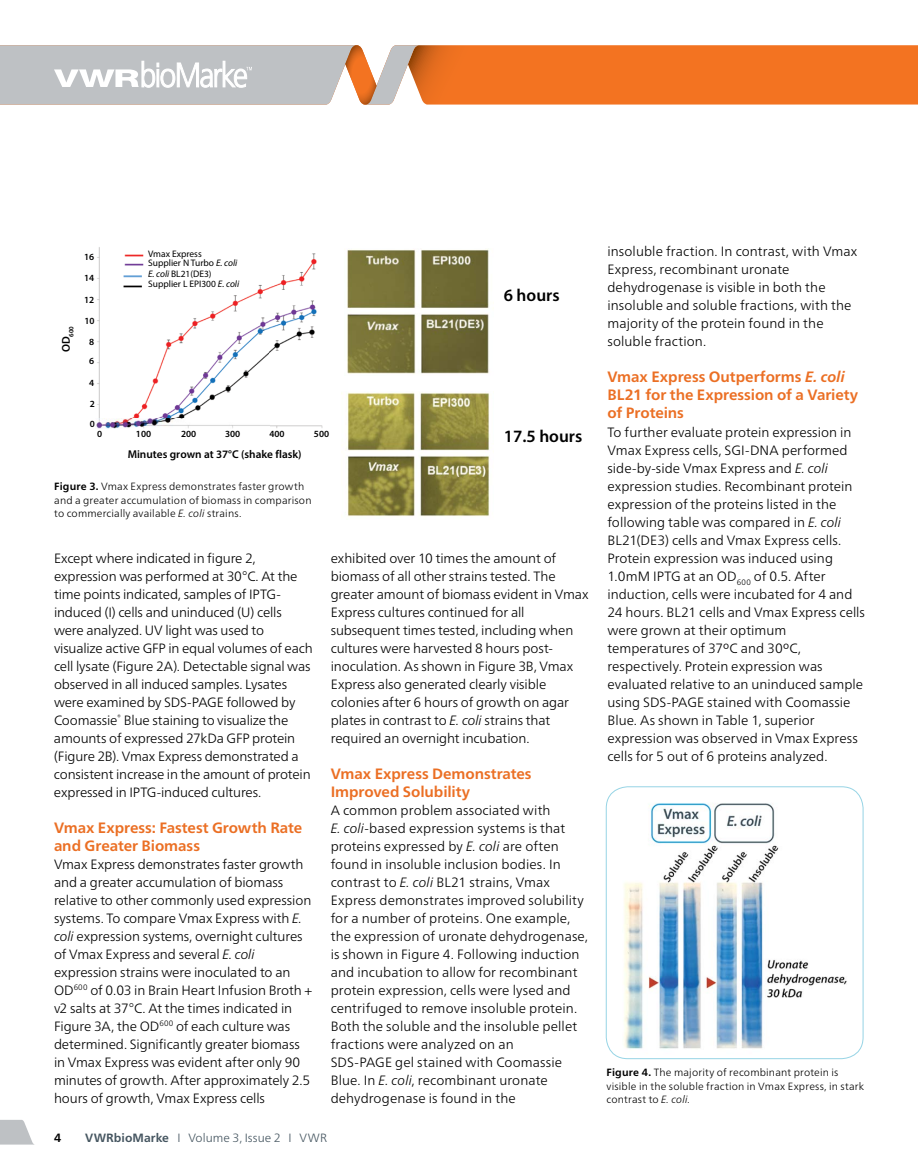
<style>
.page{position:relative;width:918px;height:1175px;background:#fff}
.page>*{position:absolute;margin:0;border:0;box-sizing:border-box;transform-origin:0 0}
.t1{font:600 17.4px "Myriad Pro";color:#000}
.t2{font:700 15px/18px "Frutiger Neue LTW1 G";color:#eb6f24}
.t3{font:300 13.5px/18px "Frutiger Neue LTW1 G";color:#000}
.t4{font:300 12px "Frutiger Neue LTW1 G";letter-spacing:.005em;color:#455560}
.t5{font:700 12px "Frutiger Neue LTW1 G";color:#000}
.t6{font:600 11.4px "Myriad Pro";color:#000}
.t7{font:300 10.5px/13.5px "Frutiger Neue LTW1 G";letter-spacing:.015em;color:#000}
.t8{font:9.45px/9.4px "Myriad Pro";color:#000}
.t9{font:600 9.45px/20.5px "Myriad Pro";color:#000;text-align:center}
.t10{font:600 6.6px "Myriad Pro";color:#000}
.s1{font-style:italic}
.s2{font-weight:700}
</style>
<div class="page">
<svg style="left:0;top:1120px;width:34px;height:24px"></svg>
<svg style="left:0;top:45px;width:918px;height:60px"></svg>
<img style="left:96px;top:247px;width:227px;height:182px">
<div style="left:144px;top:248px;width:96px;height:44px;background:#fff"></div>
<img style="left:347px;top:249px;width:142px;height:125px">
<img style="left:347px;top:392px;width:143px;height:125px">
<img style="left:624px;top:803px;width:232px;height:255px">
<div style="left:606px;top:786px;width:257px;height:273px;border:1px solid #96d4e5;border-radius:22px"></div>
<p class="t10" style="left:67px;top:352px;width:28px;rotate:-90deg"><sup>OD</sup>600</p>
<p class="t9" style="left:84px;top:246px;width:12px">16</p>
<p class="t9" style="left:84px;top:268px;width:12px">14</p>
<p class="t9" style="left:84px;top:289px;width:12px">12</p>
<p class="t9" style="left:85px;top:310px;width:12px">10<br>8</p>
<p class="t9" style="left:89px;top:351px;width:7px">6</p>
<p class="t9" style="left:89px;top:372px;width:7px">4</p>
<p class="t9" style="left:90px;top:394px;width:7px;line-height:19.5px;text-align:left">2<br>0</p>
<p class="t8" style="left:148px;top:249px;width:91px">Vmax Express<br>Supplier N Turbo <span class="s1">E. coli</span></p>
<p class="t8" style="left:148px;top:269px;width:93px"><span class="s1">E. coli</span> BL21(DE3)<br>Supplier L EPI300 <span class="s1">E. coli</span></p>
<p class="t9" style="left:97px;top:423px;width:7px">0</p>
<p class="t9" style="left:136px;top:423px;width:17px">100</p>
<p class="t9" style="left:181px;top:423px;width:17px">200</p>
<p class="t9" style="left:225px;top:423px;width:17px">300</p>
<p class="t9" style="left:270px;top:423px;width:17px">400</p>
<p class="t9" style="left:314px;top:423px;width:17px">500</p>
<p class="t6" style="left:128px;top:447px;width:176px">Minutes grown at 37°C (shake flask)</p>
<p class="t7" style="left:54px;top:479px;width:259px"><span class="s2">Figure 3.</span> Vmax Express demonstrates faster growth and a greater accumulation of biomass in comparison to commercially available <span class="s1">E. coli</span> strains.</p>
<p class="t1" style="left:504px;top:284px;width:57px">6 hours</p>
<p class="t1" style="left:504px;top:425px;width:80px">17.5 hours</p>
<p class="t3" style="left:54px;top:548px;width:260px">Except where indicated in figure 2, expression was performed at 30°C. At the time points indicated, samples of IPTG&shy;induced (I) cells and uninduced (U) cells were analyzed. UV light was used to visualize active GFP in equal volumes of each cell lysate (Figure 2A). Detectable signal was observed in all induced samples. Lysates were examined by SDS-PAGE followed by Coomassie<sup>®</sup> Blue staining to visualize the amounts of expressed 27kDa GFP protein (Figure 2B). Vmax Express demonstrated a consistent increase in the amount of protein expressed in IPTG-induced cultures.</p>
<p class="t2" style="left:54px;top:818px;width:250px">Vmax Express: Fastest Growth Rate and Greater Biomass</p>
<p class="t3" style="left:54px;top:854px;width:260px">Vmax Express demonstrates faster growth and a greater accumulation of biomass relative to other commonly used expression systems. To compare Vmax Express with <span class="s1">E. coli</span> expression systems, overnight cultures of Vmax Express and several <span class="s1">E. coli </span>expression strains were inoculated to an OD<sup>600</sup> of 0.03 in Brain Heart Infusion Broth + v2 salts at 37°C. At the times indicated in Figure 3A, the OD<sup>600</sup> of each culture was determined. Significantly greater biomass in Vmax Express was evident after only 90 minutes of growth. After approximately 2.5 hours of growth, Vmax Express cells</p>
<p class="t3" style="left:331px;top:548px;width:259px">exhibited over 10 times the amount of biomass of all other strains tested. The greater amount of biomass evident in Vmax Express cultures continued for all subsequent times tested, including when cultures were harvested 8 hours post&shy;inoculation. As shown in Figure 3B, Vmax Express also generated clearly visible colonies after 6 hours of growth on agar plates in contrast to <span class="s1">E. coli</span> strains that required an overnight incubation.</p>
<p class="t2" style="left:331px;top:764px;width:202px">Vmax Express Demonstrates<br>Improved Solubility</p>
<p class="t3" style="left:331px;top:800px;width:259px">A common problem associated with<br><span class="s1">E. coli</span>-based expression systems is that proteins expressed by <span class="s1">E. coli</span> are often found in insoluble inclusion bodies. In contrast to <span class="s1">E. coli</span> BL21 strains, Vmax Express demonstrates improved solubility for a number of proteins. One example, the expression of uronate dehydrogenase, is shown in Figure 4. Following induction and incubation to allow for recombinant protein expression, cells were lysed and centrifuged to remove insoluble protein.<br>Both the soluble and the insoluble pellet fractions were analyzed on an<br>SDS-PAGE gel stained with Coomassie Blue. In <span class="s1">E. coli</span>, recombinant uronate dehydrogenase is found in the</p>
<p class="t5" style="left:54px;top:1131px;width:9px">4</p>
<p class="t4" style="left:85px;top:1130px;width:243px"><span class="s2">VWRbioMarke</span> I Volume 3, Issue 2 I VWR</p>
<p class="t3" style="left:607px;top:242px;width:251px">insoluble fraction. In contrast, with Vmax Express, recombinant uronate dehydrogenase is visible in both the insoluble and soluble fractions, with the majority of the protein found in the soluble fraction.</p>
<p class="t2" style="left:607px;top:368px;width:252px">Vmax Express Outperforms <span class="s1">E. coli<br></span>BL21 for the Expression of a Variety of Proteins</p>
<p class="t3" style="left:607px;top:422px;width:259px">To further evaluate protein expression in Vmax Express cells, SGI-DNA performed side-by-side Vmax Express and <span class="s1">E. coli </span>expression studies. Recombinant protein expression of the proteins listed in the following table was compared in <span class="s1">E. coli </span>BL21(DE3) cells and Vmax Express cells.<br>Protein expression was induced using 1.0mM IPTG at an OD<sub>600</sub> of 0.5. After induction, cells were incubated for 4 and 24 hours. BL21 cells and Vmax Express cells were grown at their optimum temperatures of 37ºC and 30ºC, respectively. Protein expression was evaluated relative to an uninduced sample using SDS-PAGE stained with Coomassie Blue. As shown in Table 1, superior expression was observed in Vmax Express cells for 5 out of 6 proteins analyzed.</p>
<p class="t7" style="left:607px;top:1066px;width:259px"><span class="s2">Figure 4.</span> The majority of recombinant protein is visible in the soluble fraction in Vmax Express, in stark contrast to <span class="s1">E. coli.</span></p>
</div>
